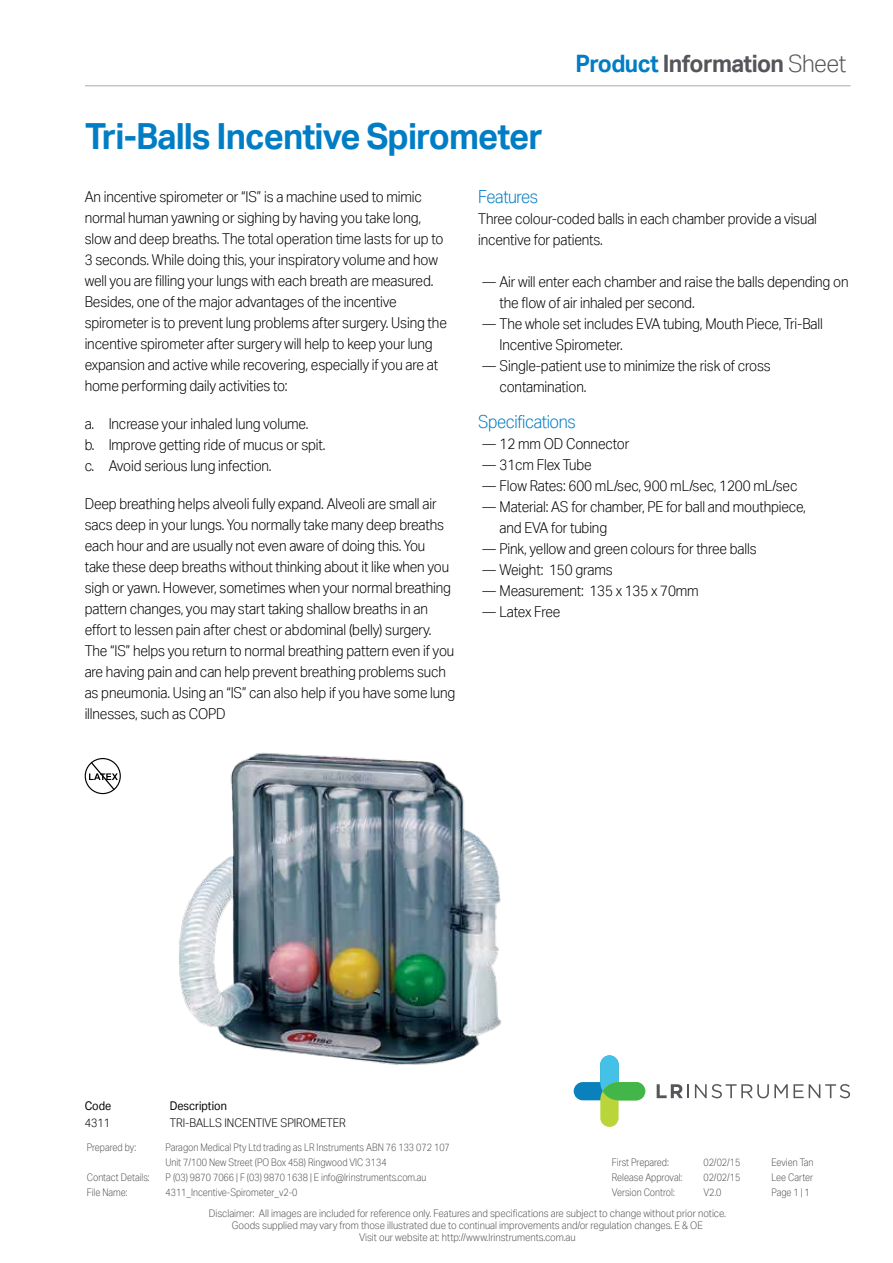
<style>
.page{position:relative;width:893px;height:1263px;background:#fff}
.page>*{position:absolute;margin:0;border:0;box-sizing:border-box;transform-origin:0 0}
.t1{font:700 36px "Aktiv Grotesk";letter-spacing:-.025em;color:#007dc4;scale:.95 1}
.t2{font:700 24px "Aktiv Grotesk";letter-spacing:-.025em;color:#55565a;scale:.95 1}
.t3{font:300 18px "Aktiv Grotesk";letter-spacing:-.025em;color:#007dc4;scale:.9 1}
.t4{font:300 15px/21px "Aktiv Grotesk";letter-spacing:-.01em;color:#000;scale:.9 1}
.t5{font:300 12px "Aktiv Grotesk";color:#000;scale:.9 1}
.t6{font:12px "Aktiv Grotesk";color:#000;scale:.9 1}
.t7{font:300 10.5px/14.9px "Aktiv Grotesk";color:#55565a;scale:.85 1}
.t8{font:300 10.5px/12px "Aktiv Grotesk";color:#55565a;text-align:center;scale:.9 1}
.s1{color:#007dc4}
.s2{font-weight:300}
</style>
<div class="page">
<svg style="left:85px;top:758px;width:36px;height:36px"></svg>
<img style="left:179px;top:752px;width:322px;height:313px">
<svg style="left:657px;top:1084px;width:32px;height:14px"></svg>
<svg style="left:695px;top:1084px;width:155px;height:14px"></svg>
<svg style="left:574px;top:1055px;width:71px;height:72px"></svg>
<hr style="left:85px;top:85px;width:765px;height:1px;background:#aaaaac">
<h2 class="t2" style="left:575px;top:49px;width:286px"><span class="s1">Product</span> Information <span class="s2">Sheet</span></h2>
<h1 class="t1" style="left:85px;top:114px;width:483px">Tri-Balls Incentive Spirometer</h1>
<p class="t4" style="left:85px;top:186px;width:404px">An incentive spirometer or “IS” is a machine used to mimic normal human yawning or sighing by having you take long, slow and deep breaths. The total operation time lasts for up to 3 seconds. While doing this, your inspiratory volume and how well you are filling your lungs with each breath are measured.<br>Besides, one of the major advantages of the incentive spirometer is to prevent lung problems after surgery. Using the incentive spirometer after surgery will help to keep your lung expansion and active while recovering, especially if you are at home performing daily activities to:</p>
<p class="t4" style="left:85px;top:413px;width:269px">a. Increase your inhaled lung volume.<br>b. Improve getting ride of mucus or spit. c. Avoid serious lung infection.</p>
<p class="t4" style="left:85px;top:493px;width:413px">Deep breathing helps alveoli fully expand. Alveoli are small air sacs deep in your lungs. You normally take many deep breaths each hour and are usually not even aware of doing this. You<br>take these deep breaths without thinking about it like when you sigh or yawn. However, sometimes when your normal breathing pattern changes, you may start taking shallow breaths in an effort to lessen pain after chest or abdominal (belly) surgery.<br>The “IS” helps you return to normal breathing pattern even if you are having pain and can help prevent breathing problems such as pneumonia. Using an “IS” can also help if you have some lung illnesses, such as COPD</p>
<p class="t3" style="left:478px;top:186px;width:68px">Features</p>
<p class="t4" style="left:478px;top:208px;width:378px">Three colour-coded balls in each chamber provide a visual incentive for patients.</p>
<p class="t4" style="left:482px;top:271px;width:408px">― Air will enter each chamber and raise the balls depending on</p>
<p class="t4" style="left:499px;top:292px;width:218px">the flow of air inhaled per second.</p>
<p class="t4" style="left:482px;top:313px;width:380px">― The whole set includes EVA tubing, Mouth Piece, Tri-Ball</p>
<p class="t4" style="left:499px;top:334px;width:138px">Incentive Spirometer.</p>
<p class="t4" style="left:482px;top:355px;width:322px">― Single-patient use to minimize the risk of cross</p>
<p class="t4" style="left:499px;top:376px;width:98px">contamination.</p>
<p class="t3" style="left:478px;top:412px;width:110px">Specifications</p>
<p class="t4" style="left:482px;top:434px;width:165px">― 12 mm OD Connector</p>
<p class="t4" style="left:482px;top:455px;width:123px">― 31cm Flex Tube</p>
<p class="t4" style="left:482px;top:476px;width:352px">― Flow Rates: 600 mL/sec, 900 mL/sec, 1200 mL/sec</p>
<p class="t4" style="left:482px;top:497px;width:361px">― Material: AS for chamber, PE for ball and mouthpiece,</p>
<p class="t4" style="left:499px;top:518px;width:121px">and EVA for tubing</p>
<p class="t4" style="left:482px;top:539px;width:306px">― Pink, yellow and green colours for three balls</p>
<p class="t4" style="left:482px;top:560px;width:146px">― Weight: 150 grams</p>
<p class="t4" style="left:482px;top:581px;width:242px">― Measurement: 135 x 135 x 70mm</p>
<p class="t4" style="left:482px;top:602px;width:88px">― Latex Free</p>
<p class="t6" style="left:85px;top:1099px;width:31px">Code</p>
<p class="t6" style="left:170px;top:1099px;width:65px">Description</p>
<p class="t5" style="left:85px;top:1116px;width:30px">4311</p>
<p class="t5" style="left:170px;top:1116px;width:197px">TRI-BALLS INCENTIVE SPIROMETER</p>
<p class="t7" style="left:87px;top:1140px;width:60px">Prepared by:</p>
<p class="t7" style="left:165px;top:1140px;width:336px">Paragon Medical Pty Ltd trading as LR Instruments ABN 76 133 072 107<br>Unit 7/100 New Street (PO Box 458) Ringwood VIC 3134</p>
<p class="t7" style="left:703px;top:1155px;width:45px">02/02/15</p>
<p class="t7" style="left:771px;top:1155px;width:51px">Eevien Tan</p>
<p class="t7" style="left:703px;top:1170px;width:45px">02/02/15</p>
<p class="t7" style="left:771px;top:1170px;width:51px">Lee Carter</p>
<p class="t7" style="left:612px;top:1155px;width:68px">First Prepared:</p>
<p class="t7" style="left:87px;top:1170px;width:76px">Contact Details:</p>
<p class="t7" style="left:165px;top:1170px;width:309px">P (03) 9870 7066 | F (03) 9870 1638 | E info@lrinstruments.com.au</p>
<p class="t7" style="left:612px;top:1170px;width:84px">Release Approval:</p>
<p class="t7" style="left:87px;top:1185px;width:49px">File Name:</p>
<p class="t7" style="left:612px;top:1185px;width:75px">Version Control:</p>
<p class="t7" style="left:165px;top:1185px;width:157px">4311_Incentive-Spirometer_v2-0</p>
<p class="t7" style="left:703px;top:1185px;width:23px">V2.0</p>
<p class="t7" style="left:771px;top:1185px;width:47px">Page 1 | 1</p>
<p class="t8" style="left:209px;top:1207px;width:576px">Disclaimer: All images are included for reference only. Features and specifications are subject to change without prior notice.<br>Goods supplied may vary from those illustrated due to continual improvements and/or regulation changes. E &amp; OE<br>Visit our website at: http://www.lrinstruments.com.au</p>
</div>
